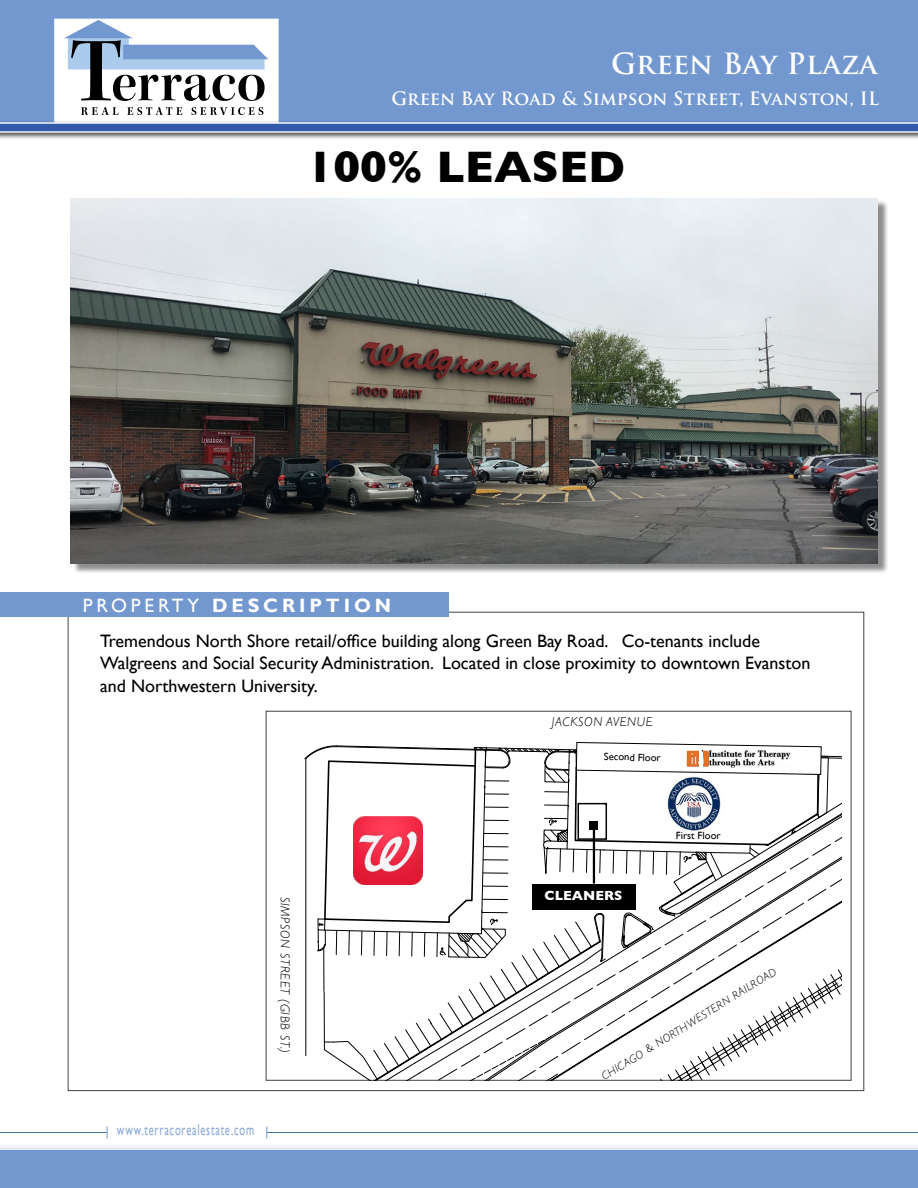
<style>
.page{position:relative;width:918px;height:1188px;background:#fff}
.page>*{position:absolute;margin:0;border:0;box-sizing:border-box;transform-origin:0 0}
.t1{font:700 45px "Gill Sans";color:#000}
.t2{font:700 28.5px "Trajan Pro";letter-spacing:.005em;color:#fff}
.t3{font:700 19.35px "Gill Sans";letter-spacing:.2em;color:#fff}
.t4{font:18px/22.5px "Gill Sans";color:#000}
.t5{font:700 18px "Trajan Pro";letter-spacing:.01em;color:#fff}
.t6{font:15.75px "Gill Sans";letter-spacing:.075em;color:#8ba8d7;scale:.67 1}
.t7{font:700 13.5px "Gill Sans";color:#fff}
.t8{font:italic 300 13.05px "Gill Sans";letter-spacing:.05em;color:#000}
.t9{font:italic 300 11.4px "Gill Sans";color:#000}
.t10{font:10.5px "Gill Sans";color:#000}
.s1{font-weight:400}
</style>
<div class="page">
<div style="left:0;top:0;width:918px;height:120px;background:#7298cf"></div>
<div style="left:54px;top:19px;width:225px;height:108px;background:#fff;border:2px solid #fff"></div>
<svg style="left:81px;top:107px;width:37px;height:8px"></svg>
<svg style="left:127px;top:107px;width:55px;height:8px"></svg>
<svg style="left:192px;top:107px;width:71px;height:8px"></svg>
<svg style="left:64px;top:20px;width:204px;height:81px"></svg>
<div style="left:0;top:120px;width:918px;height:19px;background:#000;opacity:.43"></div>
<svg style="left:0;top:122px;width:918px;height:11px;background:#6986bc"></svg>
<div style="left:0;top:1143px;width:918px;height:45px;background:#edf2f5"></div>
<hr style="left:0;top:1132px;width:918px;height:1px;background:#417799">
<div style="left:107px;top:1118px;width:160px;height:22px;background:#fff"></div>
<svg style="left:107px;top:1126px;width:1px;height:12px"></svg>
<svg style="left:267px;top:1126px;width:1px;height:12px"></svg>
<div style="left:0;top:1150px;width:918px;height:38px;background:#7298cf"></div>
<div style="left:73px;top:200px;width:815px;height:374px;background:#000;opacity:.45"></div>
<img style="left:71px;top:198px;width:807px;height:365px">
<div style="left:0;top:592px;width:448px;height:25px;background:#7298cf"></div>
<svg style="left:304px;top:742px;width:538px;height:339px"></svg>
<img style="left:686px;top:750px;width:23px;height:16px">
<img style="left:709px;top:749px;width:83px;height:19px">
<img style="left:699px;top:750px;width:3px;height:16px">
<h2 class="t2" style="left:611px;top:46px;width:268px">Green Bay Plaza</h2>
<p class="t5" style="left:391px;top:87px;width:489px">Green Bay Road &amp; Simpson Street, Evanston, IL</p>
<h1 class="t1" style="left:307px;top:131px;width:320px">100% LEASED</h1>
<p class="t3" style="left:83px;top:594px;width:310px"><span class="s1">PROPERTY</span> DESCRIPTION</p>
<p class="t4" style="left:100px;top:630px;width:712px">Tremendous North Shore retail/office building along Green Bay Road. Co-tenants include<br>Walgreens and Social Security Administration. Located in close proximity to downtown Evanston and Northwestern University.</p>
<p class="t8" style="left:552px;top:715px;width:102px">JACKSON AVENUE</p>
<p class="t8" style="left:293px;top:897px;width:158px;rotate:90deg">SIMPSON STREET (GIBB ST.)</p>
<p class="t6" style="left:117px;top:1120px;width:206px">www.terracorealestate.com</p>
<p class="t10" style="left:604px;top:750px;width:58px;rotate:1deg">Second Floor</p>
<p class="t7" style="left:545px;top:885px;width:79px">CLEANERS</p>
<p class="t10" style="left:676px;top:830px;width:46px">First Floor</p>
<p class="t9" style="left:599px;top:1072px;width:205px;rotate:-32deg">CHICAGO &amp; NORTHWESTERN RAILROAD</p>
</div>
